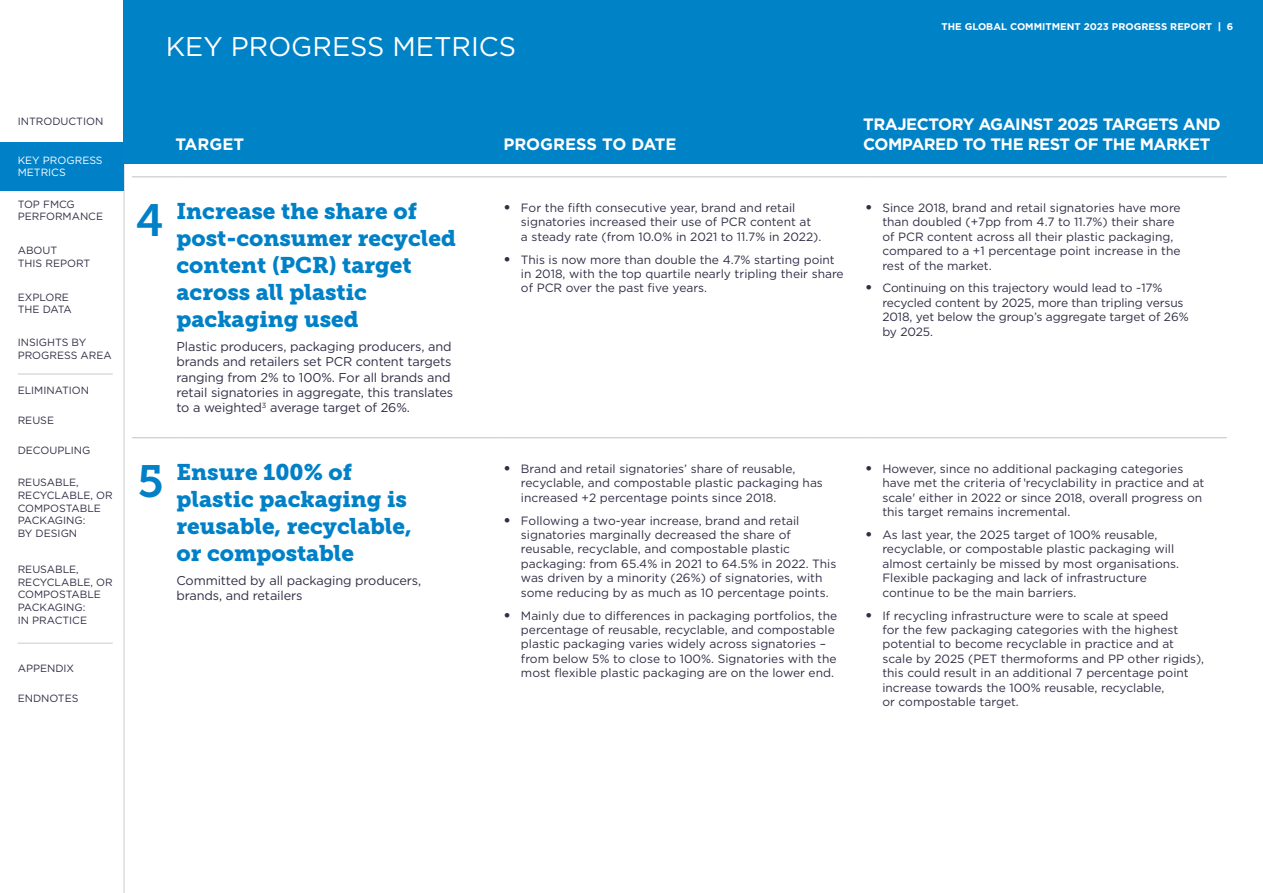
<style>
.page{position:relative;width:1263px;height:893px;background:#fff}
.page>*{position:absolute;margin:0;border:0;box-sizing:border-box;transform-origin:0 0}
.t1{font:27px "Gotham";color:#fff}
.t2{font:22.5px/27px "Museo Slab 900";color:#0081c7}
.t3{font:700 16.5px/19.8px "Gotham";letter-spacing:-.03em;color:#fff}
.t4{font:700 16.5px "Gotham";color:#fff}
.t5{font:12.75px/15.3px "Gotham";letter-spacing:-.01em;color:#2f2f46}
.t6{font:12px/14.4px "Gotham";color:#2f2f46}
.t7{font:10.5px/12.6px "Gotham";color:#2f2f46}
.t8{font:10.5px/12.6px "Gotham";color:#fff}
.t9{font:700 9.75px "Gotham";color:#fff}
.s1{font-weight:900}
.s2{font-family:"Museo Slab 700";font-size:45px}
.s3{font-weight:900;font-size:13.5px}
.s4{font-style:italic}
</style>
<div class="page">
<hr style="left:124px;top:0;width:1px;height:893px;background:#cbcbd1">
<hr style="left:18px;top:374px;width:95px;height:1px;background:#cbcbd1">
<hr style="left:18px;top:643px;width:95px;height:1px;background:#cbcbd1">
<div style="left:123px;top:0;width:1140px;height:163px;background:#0082c7"></div>
<div style="left:0;top:142px;width:123px;height:49px;background:#0081c7"></div>
<hr style="left:132px;top:176px;width:44px;height:1px;background:#c1c1c7">
<hr style="left:176px;top:176px;width:328px;height:1px;background:#c1c1c7">
<hr style="left:504px;top:176px;width:361px;height:1px;background:#c1c1c7">
<hr style="left:865px;top:176px;width:362px;height:1px;background:#c1c1c7">
<hr style="left:132px;top:437px;width:44px;height:1px;background:#c1c1c7">
<hr style="left:176px;top:437px;width:328px;height:1px;background:#c1c1c7">
<hr style="left:504px;top:437px;width:361px;height:1px;background:#c1c1c7">
<hr style="left:865px;top:437px;width:362px;height:1px;background:#c1c1c7">
<p class="t7" style="left:18px;top:115px;width:87px">INTRODUCTION</p>
<p class="t8" style="left:18px;top:153px;width:86px">KEY PROGRESS<br>METRICS</p>
<p class="t7" style="left:18px;top:197px;width:87px">TOP FMCG<br>PERFORMANCE</p>
<p class="t7" style="left:18px;top:244px;width:74px">ABOUT<br>THIS REPORT</p>
<p class="t7" style="left:18px;top:290px;width:56px">EXPLORE<br>THE DATA</p>
<p class="t7" style="left:18px;top:336px;width:96px">INSIGHTS BY<br>PROGRESS AREA</p>
<p class="t7" style="left:18px;top:383px;width:73px">ELIMINATION</p>
<p class="t7" style="left:18px;top:414px;width:38px">REUSE</p>
<p class="t7" style="left:18px;top:444px;width:74px">DECOUPLING</p>
<p class="t7" style="left:18px;top:476px;width:96px">REUSABLE,<br>RECYCLABLE, OR<br>COMPOSTABLE<br>PACKAGING:<br>BY DESIGN</p>
<p class="t7" style="left:18px;top:563px;width:96px">REUSABLE,<br>RECYCLABLE, OR<br>COMPOSTABLE<br>PACKAGING:<br>IN PRACTICE</p>
<p class="t7" style="left:18px;top:662px;width:58px">APPENDIX</p>
<p class="t7" style="left:18px;top:692px;width:62px">ENDNOTES</p>
<h1 class="t1" style="left:166px;top:29px;width:352px">KEY PROGRESS METRICS</h1>
<p class="t9" style="left:941px;top:20px;width:293px">THE GLOBAL COMMITMENT 2023 PROGRESS REPORT <span class="s1">|</span> 6</p>
<h3 class="t3" style="left:175px;top:134px;width:70px">TARGET</h3>
<h3 class="t4" style="left:503px;top:133px;width:175px">PROGRESS TO DATE</h3>
<h3 class="t3" style="left:863px;top:114px;width:359px">TRAJECTORY AGAINST 2025 TARGETS AND<br>COMPARED TO THE REST OF THE MARKET</h3>
<h2 class="t2" style="left:176px;top:198px;width:281px;text-indent:-40px"><span class="s2">4</span> Increase the share of post-consumer recycled content (PCR) target across all plastic packaging used</h2>
<p class="t5" style="left:176px;top:339px;width:278px">Plastic producers, packaging producers, and brands and retailers set PCR content targets ranging from 2% to 100%. For all brands and retail signatories in aggregate, this translates to a weighted<sup>3</sup> average target of 26%.</p>
<h2 class="t2" style="left:176px;top:459px;width:237px;text-indent:-39px"><span class="s2">5</span> Ensure 100% of plastic packaging is reusable, recyclable, or compostable</h2>
<p class="t5" style="left:176px;top:572px;width:246px">Committed by all packaging producers, brands, and retailers</p>
<p class="t6" style="left:521px;top:200px;width:302px;text-indent:-17px"><span class="s3">•</span> For the fifth consecutive year, brand and retail signatories increased their use of PCR content at<br>a steady rate (from 10.0% in 2021 to 11.7% in 2022).</p>
<p class="t6" style="left:521px;top:252px;width:324px;text-indent:-17px"><span class="s3">•</span> This is now more than double the 4.7% starting point in 2018, with the top quartile nearly tripling their share of PCR over the past five years.</p>
<p class="t6" style="left:882px;top:200px;width:300px;text-indent:-17px"><span class="s3">•</span> Since 2018, brand and retail signatories have more than doubled (+7pp from 4.7 to 11.7%) their share of PCR content across all their plastic packaging, compared to a +1 percentage point increase in the rest of the market.</p>
<p class="t6" style="left:882px;top:281px;width:308px;text-indent:-17px"><span class="s3">•</span> Continuing on this trajectory would lead to ~17% recycled content by 2025, more than tripling versus 2018, yet below the group’s aggregate target of 26% by 2025.</p>
<p class="t6" style="left:521px;top:461px;width:303px;text-indent:-17px"><span class="s3">•</span> Brand and retail signatories’ share of reusable, recyclable, and compostable plastic packaging has increased +2 percentage points since 2018.</p>
<p class="t6" style="left:521px;top:513px;width:317px;text-indent:-17px"><span class="s3">•</span> Following a two-year increase, brand and retail signatories marginally decreased the share of reusable, recyclable, and compostable plastic packaging: from 65.4% in 2021 to 64.5% in 2022. This was driven by a minority (26%) of signatories, with some reducing by as much as 10 percentage points.</p>
<p class="t6" style="left:521px;top:608px;width:318px;text-indent:-17px"><span class="s3">•</span> Mainly due to differences in packaging portfolios, the percentage of reusable, recyclable, and compostable plastic packaging varies widely across signatories – from below 5% to close to 100%. Signatories with the most flexible plastic packaging are on the lower end.</p>
<p class="t6" style="left:882px;top:461px;width:324px;text-indent:-17px"><span class="s3">•</span> However, since no additional packaging categories have met the criteria of <span class="s4">'</span>recyclability in practice and at scale' either in 2022 or since 2018, overall progress on this target remains incremental.</p>
<p class="t6" style="left:882px;top:527px;width:298px;text-indent:-17px"><span class="s3">•</span> As last year, the 2025 target of 100% reusable, recyclable, or compostable plastic packaging will almost certainly be missed by most organisations.<br>Flexible packaging and lack of infrastructure continue to be the main barriers.</p>
<p class="t6" style="left:882px;top:608px;width:323px;text-indent:-17px"><span class="s3">•</span> If recycling infrastructure were to scale at speed<br>for the few packaging categories with the highest potential to become recyclable in practice and at scale by 2025 (PET thermoforms and PP other rigids), this could result in an additional 7 percentage point increase towards the 100% reusable, recyclable,<br>or compostable target.</p>
</div>
